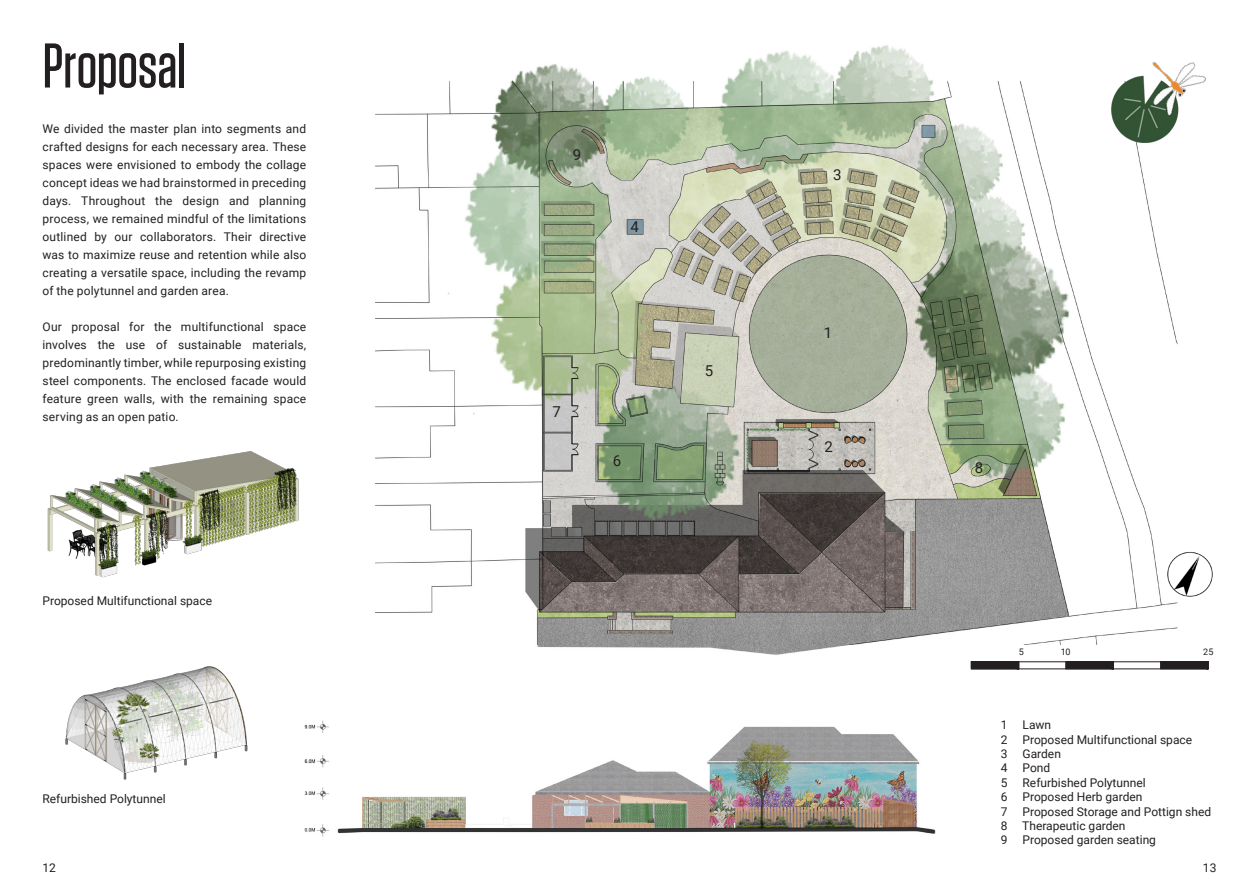
<style>
.page{position:relative;width:1259px;height:893px;background:#fff}
.page>*{position:absolute;margin:0;border:0;box-sizing:border-box;transform-origin:0 0}
.t1{font:500 63px "Tungsten";letter-spacing:-.01em;color:#231f20}
.body-1{font:15px "Roboto";color:#231f20}
.body-2{font:12px/18px "Roboto";letter-spacing:.015em;color:#231f20;text-align:justify}
.body-1-2{font:12px "Roboto";color:#231f20}
.body-2-2{font:9px "Roboto";color:#231f20}
</style>
<div class="page">
<img style="left:375px;top:45px;width:803px;height:610px">
<img style="left:304px;top:720px;width:632px;height:117px">
<img style="left:1165px;top:547px;width:48px;height:54px">
<img style="left:47px;top:451px;width:252px;height:127px">
<img style="left:65px;top:666px;width:183px;height:114px">
<svg style="left:970px;top:661px;width:239px;height:9px"></svg>
<img style="left:1104px;top:73px;width:74px;height:76px">
<img style="left:1131px;top:45px;width:75px;height:83px">
<p class="t1" style="left:43px;top:33px;width:145px">Proposal</p>
<p class="body-2" style="left:43px;top:119px;width:265px">We divided the master plan into segments and crafted designs for each necessary area. These spaces were envisioned to embody the collage concept ideas we had brainstormed in preceding days. Throughout the design and planning process, we remained mindful of the limitations outlined by our collaborators. Their directive was to maximize reuse and retention while also creating a versatile space, including the revamp of the polytunnel and garden area.</p>
<p class="body-2" style="left:43px;top:317px;width:265px">Our proposal for the multifunctional space involves the use of sustainable materials, predominantly timber, while repurposing existing steel components. The enclosed facade would feature green walls, with the remaining space serving as an open patio.</p>
<p class="body-1" style="left:824px;top:322px;width:10px">1</p>
<p class="body-1" style="left:824px;top:436px;width:10px">2</p>
<p class="body-1" style="left:573px;top:144px;width:10px">9</p>
<p class="body-1" style="left:833px;top:164px;width:10px">3</p>
<p class="body-1" style="left:630px;top:216px;width:10px">4</p>
<p class="body-1" style="left:704px;top:360px;width:10px">5</p>
<p class="body-1" style="left:552px;top:401px;width:10px">7</p>
<p class="body-1-2" style="left:43px;top:592px;width:171px">Proposed Multifunctional space</p>
<p class="body-1-2" style="left:43px;top:790px;width:125px">Refurbished Polytunnel</p>
<p class="body-1" style="left:613px;top:450px;width:10px">6</p>
<p class="body-1" style="left:975px;top:457px;width:10px">8</p>
<p class="body-2-2" style="left:1019px;top:645px;width:7px">5</p>
<p class="body-2-2" style="left:1060px;top:645px;width:11px">10</p>
<p class="body-2-2" style="left:1203px;top:645px;width:12px">25</p>
<p class="body-1-2" style="left:1001px;top:716px;width:52px">1 Lawn</p>
<p class="body-1-2" style="left:1001px;top:731px;width:193px">2 Proposed Multifunctional space</p>
<p class="body-1-2" style="left:1001px;top:745px;width:61px">3 Garden</p>
<p class="body-1-2" style="left:1001px;top:760px;width:51px">4 Pond</p>
<p class="body-1-2" style="left:1001px;top:774px;width:146px">5 Refurbished Polytunnel</p>
<p class="body-1-2" style="left:1001px;top:788px;width:143px">6 Proposed Herb garden</p>
<p class="body-1-2" style="left:1001px;top:803px;width:212px">7 Proposed Storage and Pottign shed</p>
<p class="body-1-2" style="left:1001px;top:817px;width:126px">8 Therapeutic garden</p>
<p class="body-1-2" style="left:1001px;top:832px;width:157px">9 Proposed garden seating</p>
<p class="body-2" style="left:43px;top:858px;width:15px">12</p>
<p class="body-2" style="left:1203px;top:858px;width:15px">13</p>
</div>
